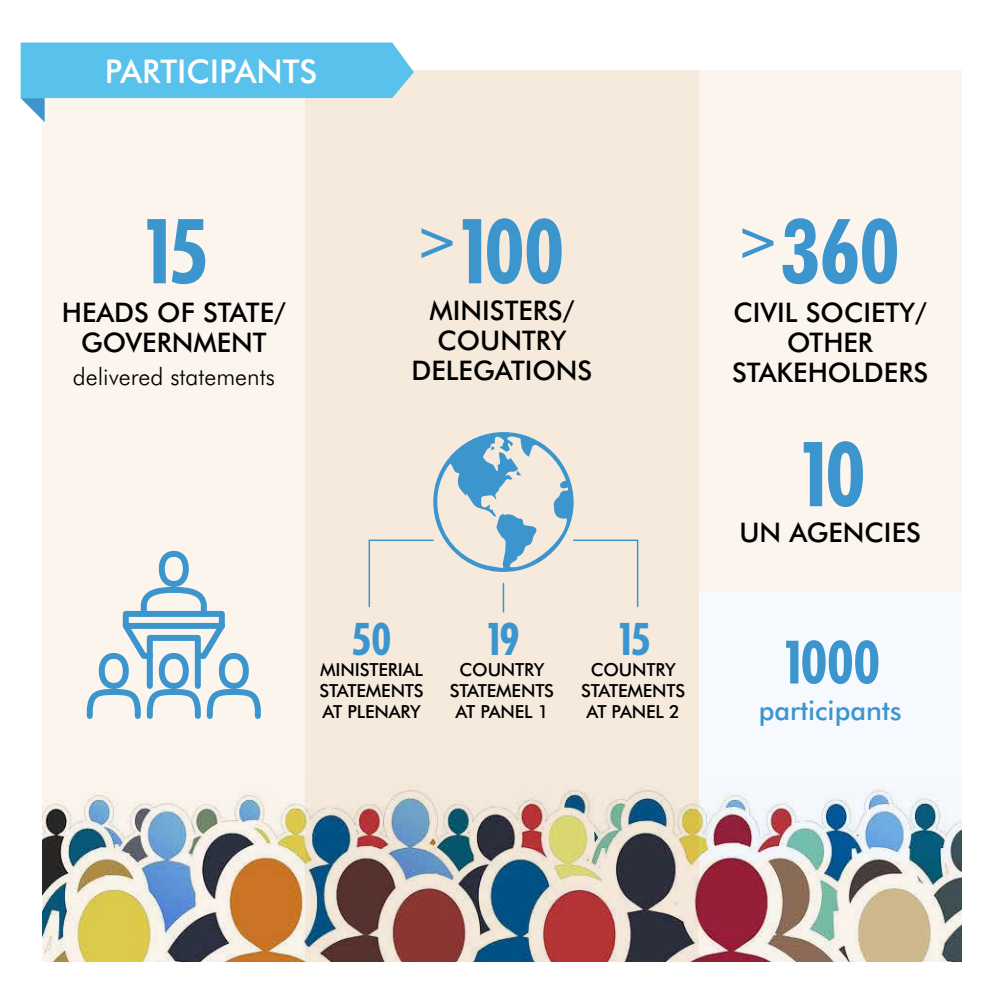
<style>
.page{position:relative;width:1004px;height:1004px;background:#fff}
.page>*{position:absolute;margin:0;border:0;box-sizing:border-box;transform-origin:0 0}
.t1{font:700 condensed 90px "Futura BT";letter-spacing:-.05em;color:#3c96cd}
.t2{font:700 condensed 60px "Futura BT";color:#3c96cd}
.t3{font:700 condensed 45px "Futura BT";color:#3c96cd}
.t4{font:500 32.7px "Futura BT";color:#fff}
.t5{font:500 27px/30px "Futura BT";color:#000;text-align:center}
.t6{font:500 27px "Futura BT";color:#3c96cd}
.t7{font:300 24px "Futura BT";color:#000}
.t8{font:500 18px/21px "Futura BT";letter-spacing:-.01em;color:#000;text-align:center}
</style>
<div class="page">
<div style="left:43px;top:70px;width:306px;height:891px;background:#fbf5ee"></div>
<div style="left:655px;top:70px;width:306px;height:891px;background:#fbf5ee"></div>
<div style="left:305px;top:70px;width:394px;height:891px;background:#f6eadd"></div>
<svg style="left:21px;top:43px;width:393px;height:79px"></svg>
<div style="left:699px;top:592px;width:262px;height:267px;background:#f6f9fd"></div>
<img style="left:43px;top:788px;width:918px;height:173px">
<svg style="left:86px;top:550px;width:175px;height:169px"></svg>
<svg style="left:368px;top:432px;width:271px;height:176px"></svg>
<hr style="left:502px;top:583px;width:2px;height:29px;background:#3c96cd">
<p class="t4" style="left:105px;top:51px;width:214px">PARTICIPANTS</p>
<h1 class="t1" style="left:139px;top:196px;width:72px">15</h1>
<p class="t5" style="left:62px;top:297px;width:225px">HEADS OF STATE/<br>GOVERNMENT</p>
<p class="t7" style="left:73px;top:362px;width:203px">delivered statements</p>
<h1 class="t1" style="left:414px;top:196px;width:151px"><sup>&gt;</sup>100</h1>
<p class="t5" style="left:411px;top:295px;width:182px">MINISTERS/<br>COUNTRY<br>DELEGATIONS</p>
<h3 class="t3" style="left:352px;top:612px;width:41px">50</h3>
<p class="t8" style="left:319px;top:659px;width:106px;text-align:justify">MINISTERIAL STATEMENTS AT PLENARY</p>
<h3 class="t3" style="left:484px;top:612px;width:37px">19</h3>
<p class="t8" style="left:450px;top:659px;width:106px">COUNTRY<br>STATEMENTS<br>AT PANEL 1</p>
<h3 class="t3" style="left:615px;top:612px;width:37px">15</h3>
<p class="t8" style="left:581px;top:659px;width:106px">COUNTRY<br>STATEMENTS<br>AT PANEL 2</p>
<h1 class="t1" style="left:735px;top:196px;width:165px"><sup>&gt;</sup>360</h1>
<p class="t5" style="left:732px;top:297px;width:198px">CIVIL SOCIETY/<br>OTHER<br>STAKEHOLDERS</p>
<h1 class="t1" style="left:795px;top:419px;width:72px">10</h1>
<p class="t5" style="left:739px;top:517px;width:183px">UN AGENCIES</p>
<h2 class="t2" style="left:780px;top:625px;width:101px">1000</h2>
<p class="t6" style="left:758px;top:694px;width:144px">participants</p>
</div>
